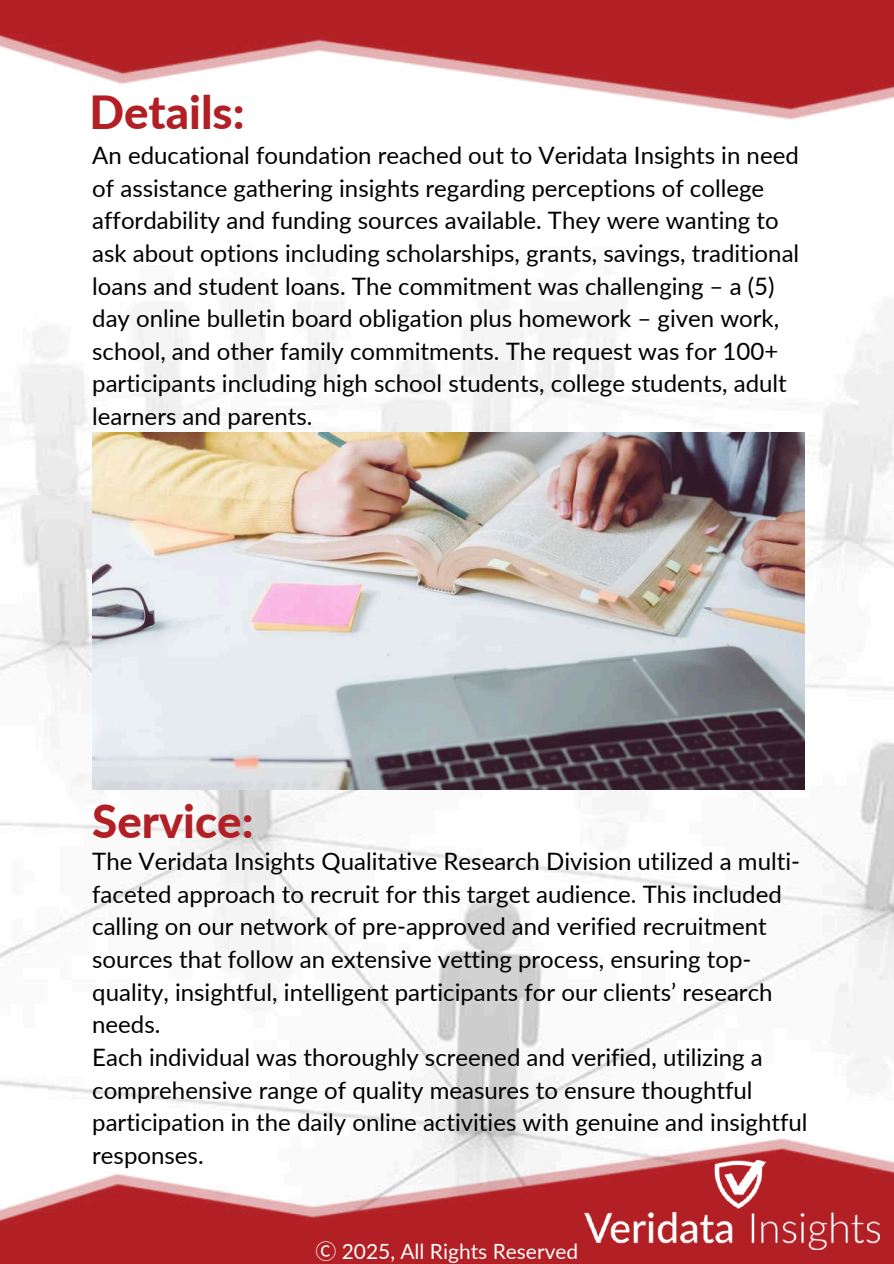
<style>
.page{position:relative;width:894px;height:1264px;background:#fff}
.page>*{position:absolute;margin:0;border:0;box-sizing:border-box;transform-origin:0 0}
.t1{font:800 45.6px "Lato";color:#b21f24}
.t2{font:24px/32.7px "Lato";color:#000}
.t3{font:21px "Lato";color:#fdfdfd}
.s1{font-family:"Noto Sans CJ Ksc"}
</style>
<div class="page">
<img style="left:0;top:301px;width:893px;height:834px">
<img style="left:0;top:1135px;width:893px;height:128px">
<img style="left:0;top:0;width:893px;height:120px">
<img style="left:584px;top:1160px;width:295px;height:89px">
<img style="left:93px;top:433px;width:711px;height:356px">
<h1 class="t1" style="left:89px;top:84px;width:157px">Details:</h1>
<p class="t2" style="left:92px;top:138px;width:708px">An educational foundation reached out to Veridata Insights in need of assistance gathering insights regarding perceptions of college affordability and funding sources available. They were wanting to ask about options including scholarships, grants, savings, traditional loans and student loans. The commitment was challenging – a (5) day online bulletin board obligation plus homework – given work, school, and other family commitments. The request was for 100+ participants including high school students, college students, adult learners and parents.</p>
<h1 class="t1" style="left:92px;top:792px;width:163px">Service:</h1>
<p class="t2" style="left:92px;top:844px;width:716px">The Veridata Insights Qualitative Research Division utilized a multi&shy;faceted approach to recruit for this target audience. This included calling on our network of pre-approved and verified recruitment sources that follow an extensive vetting process, ensuring top&shy;quality, insightful, intelligent participants for our clients’ research needs.<br>Each individual was thoroughly screened and verified, utilizing a comprehensive range of quality measures to ensure thoughtful participation in the daily online activities with genuine and insightful responses.</p>
<p class="t3" style="left:315px;top:1237px;width:264px"><span class="s1">Ⓒ</span> 2025, All Rights Reserved</p>
</div>
